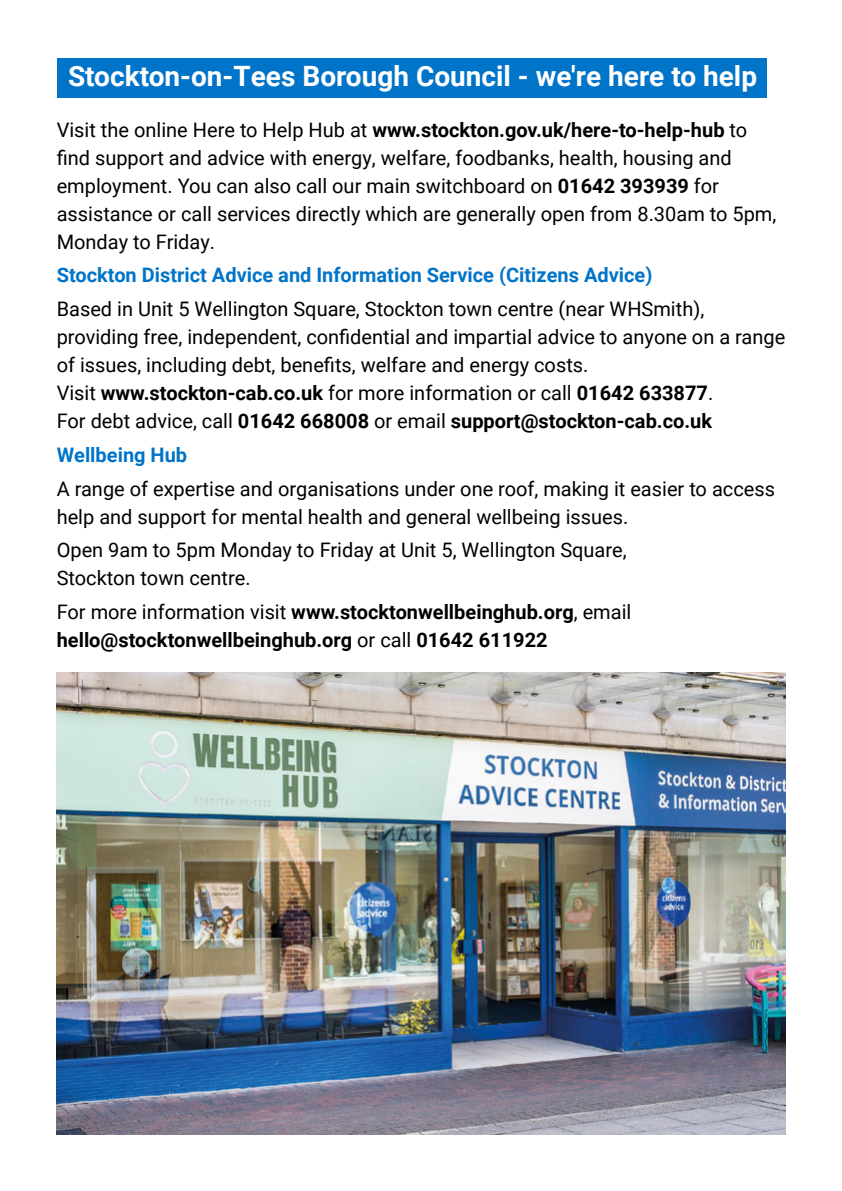
<style>
.page{position:relative;width:842px;height:1191px;background:#fff}
.page>*{position:absolute;margin:0;border:0;box-sizing:border-box;transform-origin:0 0}
.t1{font:700 28px "Roboto";color:#fff}
.t2{font:20px/28px "Roboto";color:#000}
.t3{font:700 20px/28px "Roboto";color:#000}
.t4{font:700 20px "Roboto";color:#0074c8}
.s1{font-weight:700}
.s2{font-weight:400}
</style>
<div class="page">
<div style="left:58px;top:58px;width:709px;height:40px;background:#0074c8"></div>
<img style="left:57px;top:672px;width:728px;height:462px">
<h1 class="t1" style="left:68px;top:56px;width:691px">Stockton-on-Tees Borough Council - we're here to help</h1>
<p class="t2" style="left:57px;top:115px;width:721px">Visit the online Here to Help Hub at <span class="s1">www.stockton.gov.uk/here-to-help-hub</span> to find support and advice with energy, welfare, foodbanks, health, housing and employment. You can also call our main switchboard on <span class="s1">01642 393939</span> for assistance or call services directly which are generally open from 8.30am to 5pm, Monday to Friday.</p>
<p class="t4" style="left:57px;top:261px;width:597px">Stockton District Advice and Information Service (Citizens Advice)</p>
<p class="t2" style="left:57px;top:294px;width:730px">Based in Unit 5 Wellington Square, Stockton town centre (near WHSmith), providing free, independent, confidential and impartial advice to anyone on a range of issues, including debt, benefits, welfare and energy costs.<br>Visit <span class="s1">www.stockton-cab.co.uk</span> for more information or call <span class="s1">01642 633877</span>.<br>For debt advice, call <span class="s1">01642 668008</span> or email <span class="s1">support@stockton-cab.co.uk</span></p>
<p class="t4" style="left:57px;top:441px;width:132px">Wellbeing Hub</p>
<p class="t2" style="left:57px;top:474px;width:720px">A range of expertise and organisations under one roof, making it easier to access help and support for mental health and general wellbeing issues.</p>
<p class="t2" style="left:57px;top:535px;width:572px">Open 9am to 5pm Monday to Friday at Unit 5, Wellington Square,<br>Stockton town centre.</p>
<p class="t3" style="left:57px;top:597px;width:576px"><span class="s2">For more information visit</span> www.stocktonwellbeinghub.org<span class="s2">, email </span>hello@stocktonwellbeinghub.org <span class="s2">or call</span> 01642 611922</p>
</div>
